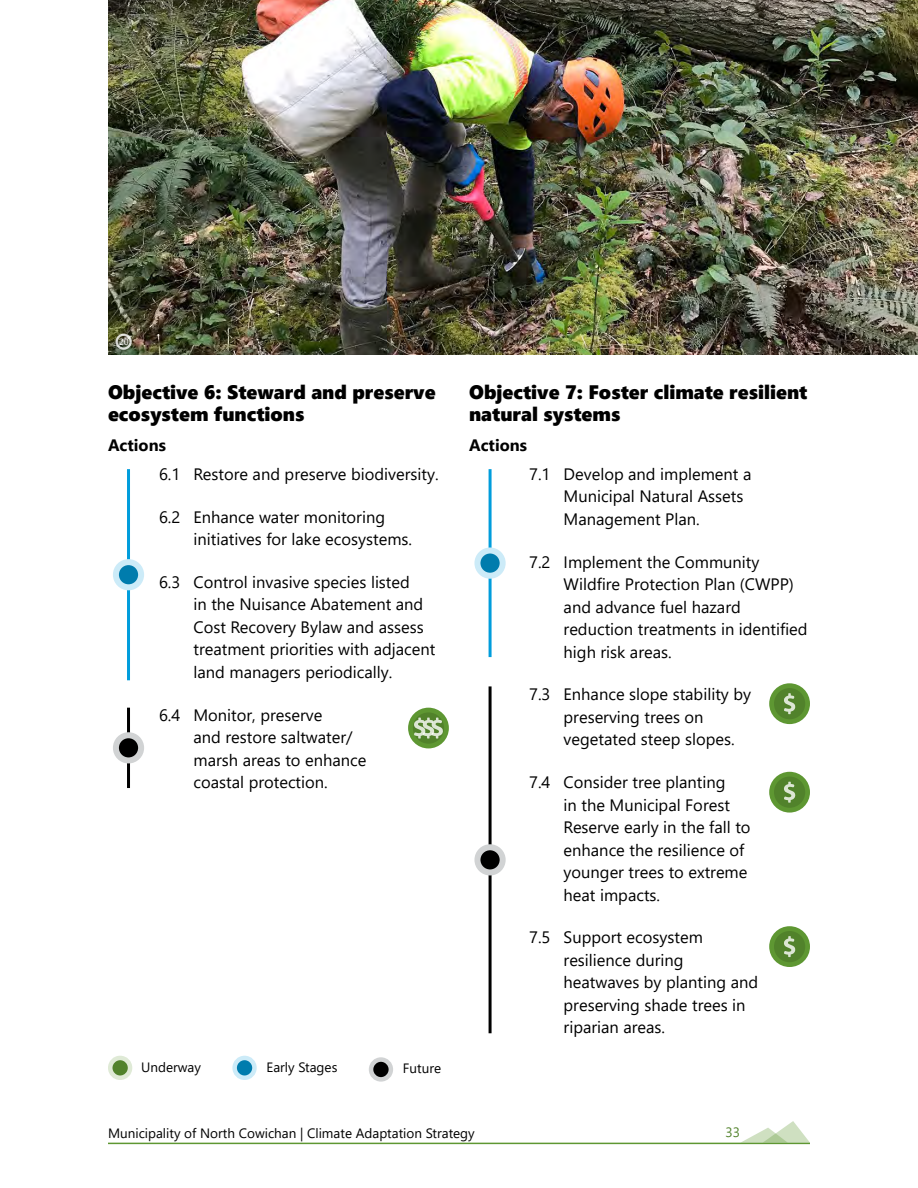
<style>
.page{position:relative;width:918px;height:1188px;background:#fff}
.page>*{position:absolute;margin:0;border:0;box-sizing:border-box;transform-origin:0 0}
.Callout_box_-_title{font:19.5px/22.5px "Segoe UI Black";color:#000}
.t1{font:16.5px/22.5px "Segoe UI";color:#000}
.Body_text{font:700 16.5px "Segoe UI";color:#000}
.Body_text-2{font:13.5px "Segoe UI";color:#000}
.t2{font:13.5px "Segoe UI";color:#51822b}
.t3{font:9px "Segoe UI";color:#fff}
</style>
<div class="page">
<svg style="left:740px;top:1121px;width:70px;height:22px"></svg>
<hr style="left:108px;top:1143px;width:702px;height:1px;background:#5e9732">
<hr style="left:489px;top:686px;width:3px;height:347px;background:#000">
<hr style="left:127px;top:708px;width:3px;height:80px;background:#000">
<div style="left:116px;top:735px;width:25px;height:25px;background:#000;border-radius:50%"></div>
<div style="left:113px;top:732px;width:31px;height:31px;border:6px solid #d1d3d4;border-radius:50%"></div>
<svg style="left:477px;top:847px;width:26px;height:25px"></svg>
<div style="left:474px;top:844px;width:32px;height:31px;border:6px solid #d1d3d4;border-radius:50%"></div>
<hr style="left:127px;top:469px;width:3px;height:211px;background:#009ddc">
<hr style="left:489px;top:469px;width:3px;height:188px;background:#009ddc">
<div style="left:116px;top:562px;width:25px;height:25px;background:#007cad;border-radius:50%"></div>
<div style="left:113px;top:559px;width:31px;height:31px;border:6px solid #ccebf8;border-radius:50%"></div>
<svg style="left:477px;top:551px;width:26px;height:25px"></svg>
<div style="left:474px;top:548px;width:32px;height:31px;border:6px solid #ccebf8;border-radius:50%"></div>
<img style="left:108px;top:0;width:810px;height:355px">
<div style="left:116px;top:334px;width:16px;height:16px;border:2px solid #fff;border-radius:50%"></div>
<svg style="left:110px;top:1058px;width:20px;height:20px"></svg>
<div style="left:108px;top:1056px;width:24px;height:24px;border:4px solid #dfead6;border-radius:50%"></div>
<svg style="left:235px;top:1058px;width:19px;height:20px"></svg>
<div style="left:232px;top:1056px;width:25px;height:24px;border:4px solid #ccebf8;border-radius:50%"></div>
<svg style="left:371px;top:1060px;width:20px;height:19px"></svg>
<div style="left:369px;top:1057px;width:24px;height:25px;border:4px solid #d1d3d4;border-radius:50%"></div>
<svg style="left:410px;top:710px;width:36px;height:36px"></svg>
<div style="left:408px;top:708px;width:41px;height:40px;border:5px solid #5e9732;border-radius:50%"></div>
<svg style="left:414px;top:718px;width:29px;height:21px"></svg>
<div style="left:772px;top:686px;width:36px;height:36px;background:#51822b;border-radius:50%"></div>
<div style="left:769px;top:683px;width:41px;height:41px;border:5px solid #5e9732;border-radius:50%"></div>
<svg style="left:784px;top:693px;width:12px;height:21px"></svg>
<div style="left:772px;top:774px;width:36px;height:36px;background:#51822b;border-radius:50%"></div>
<div style="left:769px;top:772px;width:41px;height:41px;border:5px solid #5e9732;border-radius:50%"></div>
<svg style="left:784px;top:782px;width:12px;height:21px"></svg>
<div style="left:772px;top:929px;width:36px;height:36px;background:#51822b;border-radius:50%"></div>
<div style="left:769px;top:926px;width:41px;height:41px;border:5px solid #5e9732;border-radius:50%"></div>
<svg style="left:784px;top:936px;width:12px;height:21px"></svg>
<p class="t3" style="left:119px;top:333px;width:11px">20</p>
<p class="Callout_box_-_title" style="left:108px;top:379px;width:329px">Objective 6: Steward and preserve ecosystem functions</p>
<p class="Body_text" style="left:108px;top:429px;width:59px">Actions</p>
<p class="t1" style="left:159px;top:461px;width:281px">6.1 Restore and preserve biodiversity.</p>
<p class="t1" style="left:194px;top:504px;width:220px;text-indent:-34px">6.2 Enhance water monitoring initiatives for lake ecosystems.</p>
<p class="t1" style="left:194px;top:569px;width:243px;text-indent:-34px">6.3 Control invasive species listed<br>in the Nuisance Abatement and<br>Cost Recovery Bylaw and assess treatment priorities with adjacent land managers periodically.</p>
<p class="t1" style="left:194px;top:702px;width:174px;text-indent:-34px">6.4 Monitor, preserve<br>and restore saltwater/ marsh areas to enhance coastal protection.</p>
<p class="Body_text-2" style="left:141px;top:1054px;width:61px">Underway</p>
<p class="Body_text-2" style="left:267px;top:1054px;width:72px">Early Stages</p>
<p class="Body_text-2" style="left:403px;top:1056px;width:40px">Future</p>
<p class="Callout_box_-_title" style="left:469px;top:379px;width:340px">Objective 7: Foster climate resilient natural systems</p>
<p class="Body_text" style="left:469px;top:429px;width:59px">Actions</p>
<p class="t1" style="left:564px;top:461px;width:189px;text-indent:-34px">7.1 Develop and implement a<br>Municipal Natural Assets<br>Management Plan.</p>
<p class="t1" style="left:564px;top:549px;width:246px;text-indent:-34px">7.2 Implement the Community<br>Wildfire Protection Plan (CWPP) and advance fuel hazard reduction treatments in identified high risk areas.</p>
<p class="t1" style="left:564px;top:682px;width:189px;text-indent:-34px">7.3 Enhance slope stability by preserving trees on vegetated steep slopes.</p>
<p class="t1" style="left:564px;top:769px;width:188px;text-indent:-34px">7.4 Consider tree planting<br>in the Municipal Forest<br>Reserve early in the fall to enhance the resilience of younger trees to extreme heat impacts.</p>
<p class="t1" style="left:564px;top:925px;width:196px;text-indent:-34px">7.5 Support ecosystem resilience during heatwaves by planting and preserving shade trees in riparian areas.</p>
<p class="Body_text-2" style="left:108px;top:1120px;width:368px">Municipality of North Cowichan | Climate Adaptation Strategy</p>
<p class="t2" style="left:725px;top:1120px;width:16px">33</p>
</div>
